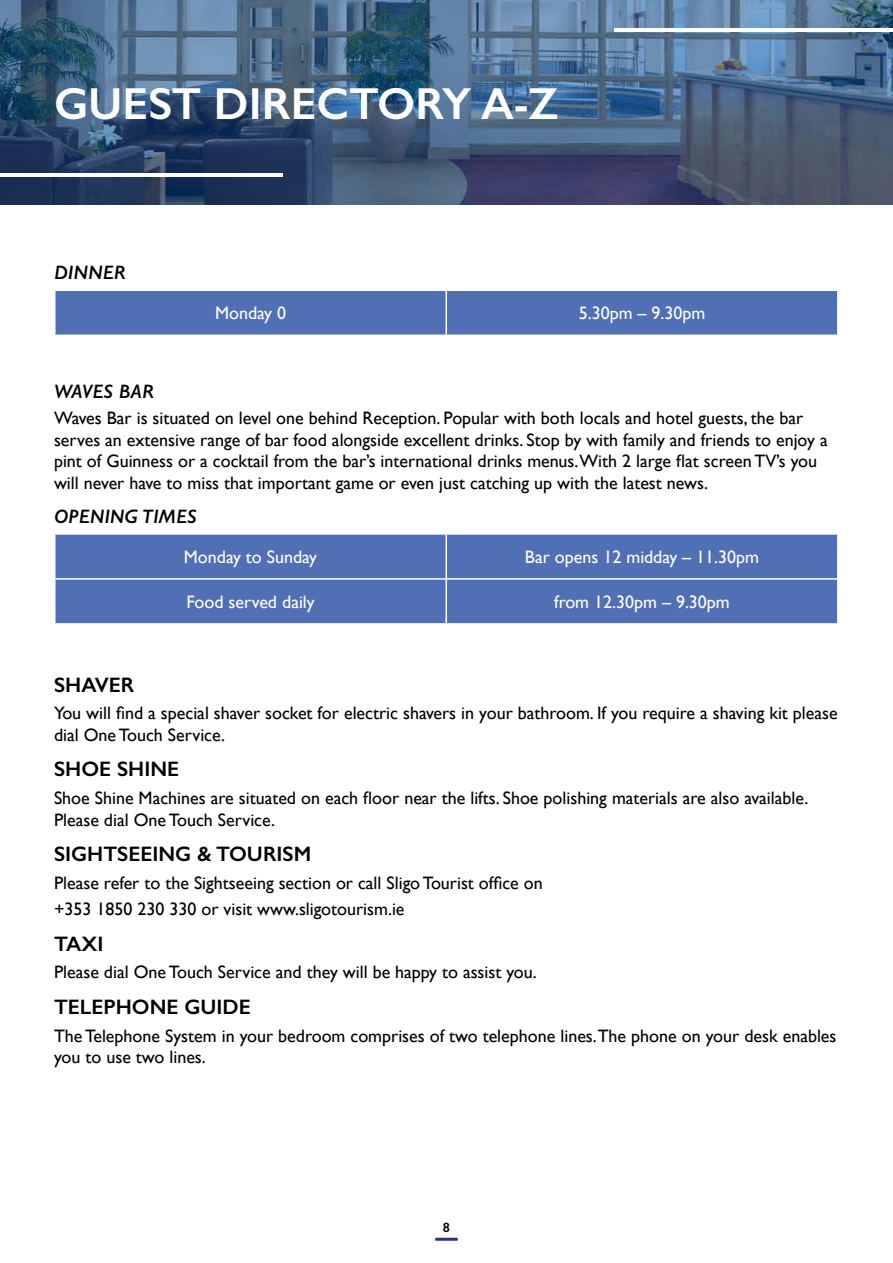
<style>
.page{position:relative;width:893px;height:1263px;background:#fff}
.page>*{position:absolute;margin:0;border:0;box-sizing:border-box;transform-origin:0 0}
.t1{font:600 45px "Gill Sans";color:#fff}
.t2{font:600 21px "Gill Sans";color:#000}
.t3{font:italic 600 19.5px "Gill Sans";color:#000}
.t4{font:18px/21.6px "Gill Sans";color:#000}
.t5{font:18px "Gill Sans";color:#fff}
.t6{font:600 13.5px "Gill Sans";color:#000}
</style>
<div class="page">
<hr style="left:435px;top:1238px;width:23px;height:3px;background:#2b3088">
<div style="left:56px;top:291px;width:781px;height:43px;background:#516fb4"></div>
<hr style="left:446px;top:291px;width:1px;height:43px;background:#fff">
<div style="left:56px;top:535px;width:781px;height:88px;background:#516fb4"></div>
<hr style="left:446px;top:535px;width:1px;height:43px;background:#fff">
<hr style="left:54px;top:578px;width:392px;height:2px;background:#fff">
<hr style="left:446px;top:578px;width:392px;height:2px;background:#fff">
<hr style="left:446px;top:580px;width:1px;height:43px;background:#fff">
<svg style="left:0;top:0;width:893px;height:204px;background:#456080"></svg>
<hr style="left:0;top:173px;width:283px;height:4px;background:#fff">
<hr style="left:614px;top:28px;width:279px;height:4px;background:#fff">
<h1 class="t1" style="left:54px;top:76px;width:506px">GUEST DIRECTORY A-Z</h1>
<p class="t3" style="left:54px;top:261px;width:73px">DINNER</p>
<p class="t5" style="left:215px;top:302px;width:73px">Monday 0</p>
<p class="t5" style="left:579px;top:302px;width:128px">5.30pm – 9.30pm</p>
<p class="t3" style="left:54px;top:379px;width:102px">WAVES BAR</p>
<p class="t4" style="left:54px;top:407px;width:775px">Waves Bar is situated on level one behind Reception. Popular with both locals and hotel guests, the bar serves an extensive range of bar food alongside excellent drinks. Stop by with family and friends to enjoy a pint of Guinness or a cocktail from the bar’s international drinks menus.With 2 large flat screen TV’s you will never have to miss that important game or even just catching up with the latest news.</p>
<p class="t3" style="left:54px;top:504px;width:144px">OPENING TIMES</p>
<p class="t5" style="left:184px;top:546px;width:135px">Monday to Sunday</p>
<p class="t5" style="left:525px;top:546px;width:236px">Bar opens 12 midday – 11.30pm</p>
<p class="t5" style="left:186px;top:591px;width:130px">Food served daily</p>
<p class="t5" style="left:554px;top:591px;width:177px">from 12.30pm – 9.30pm</p>
<p class="t2" style="left:54px;top:672px;width:82px">SHAVER</p>
<p class="t4" style="left:54px;top:702px;width:785px">You will find a special shaver socket for electric shavers in your bathroom. If you require a shaving kit please dial One Touch Service.</p>
<p class="t2" style="left:54px;top:757px;width:127px">SHOE SHINE</p>
<p class="t4" style="left:54px;top:787px;width:756px">Shoe Shine Machines are situated on each floor near the lifts. Shoe polishing materials are also available.<br>Please dial One Touch Service.</p>
<p class="t2" style="left:54px;top:841px;width:259px">SIGHTSEEING &amp; TOURISM</p>
<p class="t4" style="left:54px;top:870px;width:490px;line-height:26.1px">Please refer to the Sightseeing section or call Sligo Tourist office on +353 1850 230 330 or visit www.sligotourism.ie</p>
<p class="t2" style="left:54px;top:931px;width:51px">TAXI</p>
<p class="t4" style="left:54px;top:961px;width:484px">Please dial One Touch Service and they will be happy to assist you.</p>
<p class="t2" style="left:54px;top:994px;width:198px">TELEPHONE GUIDE</p>
<p class="t4" style="left:54px;top:1025px;width:784px">The Telephone System in your bedroom comprises of two telephone lines.The phone on your desk enables you to use two lines.</p>
<p class="t6" style="left:443px;top:1219px;width:9px">8</p>
</div>
